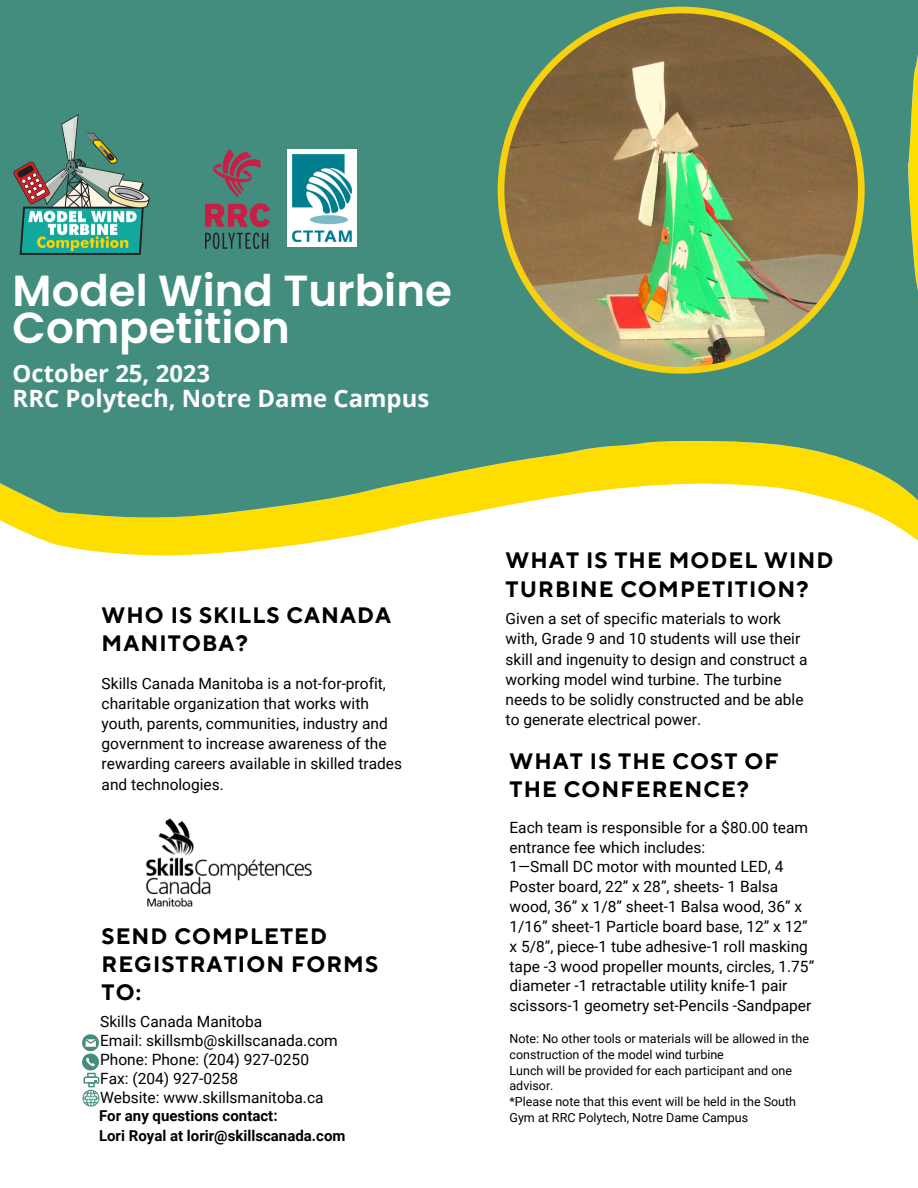
<style>
.page{position:relative;width:918px;height:1188px;background:#fff}
.page>*{position:absolute;margin:0;border:0;box-sizing:border-box;transform-origin:0 0}
.t1{font:600 43.5px "Poppins";color:#fff}
.t2{font:700 23.85px "Open Sans";color:#fff}
.t3{font:700 22.2px/28.2px "TT Norms Pro";letter-spacing:.05em;color:#000}
.t4{font:15.45px/20.1px "Roboto";color:#000}
.t5{font:700 15px "Roboto";color:#000}
.t6{font:12.45px/15.6px "Roboto";color:#000}
</style>
<div class="page">
<svg style="left:36px;top:537px;width:882px;height:19px"></svg>
<svg style="left:0;top:0;width:918px;height:537px;background:#629c78"></svg>
<svg style="left:498px;top:7px;width:367px;height:367px;background:#848c5d"></svg>
<img style="left:145px;top:818px;width:168px;height:89px">
<svg style="left:82px;top:1034px;width:17px;height:73px"></svg>
<img style="left:205px;top:149px;width:64px;height:99px">
<img style="left:287px;top:149px;width:70px;height:98px">
<img style="left:11px;top:113px;width:142px;height:146px">
<p class="t1" style="left:13px;top:261px;width:441px">Model Wind Turbine</p>
<p class="t1" style="left:13px;top:298px;width:279px">Competition</p>
<p class="t2" style="left:13px;top:356px;width:199px">October 25, 2023</p>
<p class="t2" style="left:13px;top:381px;width:418px">RRC Polytech, Notre Dame Campus</p>
<p class="t3" style="left:102px;top:602px;width:291px">WHO IS SKILLS CANADA<br>MANITOBA?</p>
<p class="t4" style="left:102px;top:674px;width:302px">Skills Canada Manitoba is a not-for-profit, charitable organization that works with youth, parents, communities, industry and government to increase awareness of the rewarding careers available in skilled trades and technologies.</p>
<p class="t3" style="left:102px;top:923px;width:278px">SEND COMPLETED<br>REGISTRATION FORMS</p>
<p class="t3" style="left:102px;top:979px;width:41px">TO:</p>
<p class="t4" style="left:100px;top:1011px;width:164px">Skills Canada Manitoba</p>
<p class="t4" style="left:100px;top:1031px;width:239px">Email: skillsmb@skillscanada.com</p>
<p class="t4" style="left:100px;top:1050px;width:210px">Phone: Phone: (204) 927-0250</p>
<p class="t4" style="left:100px;top:1069px;width:140px">Fax: (204) 927-0258</p>
<p class="t4" style="left:100px;top:1088px;width:225px">Website: www.skillsmanitoba.ca</p>
<p class="t5" style="left:99px;top:1107px;width:180px">For any questions contact:</p>
<p class="t5" style="left:99px;top:1127px;width:248px">Lori Royal at lorir@skillscanada.com</p>
<p class="t3" style="left:506px;top:547px;width:329px">WHAT IS THE MODEL WIND<br>TURBINE COMPETITION?</p>
<p class="t4" style="left:506px;top:609px;width:303px">Given a set of specific materials to work with, Grade 9 and 10 students will use their skill and ingenuity to design and construct a working model wind turbine. The turbine needs to be solidly constructed and be able to generate electrical power.</p>
<p class="t3" style="left:510px;top:748px;width:271px">WHAT IS THE COST OF<br>THE CONFERENCE?</p>
<p class="t4" style="left:510px;top:818px;width:300px">Each team is responsible for a $80.00 team entrance fee which includes:</p>
<p class="t4" style="left:510px;top:857px;width:306px">1—Small DC motor with mounted LED, 4<br>Poster board, 22” x 28”, sheets- 1 Balsa wood, 36” x 1/8” sheet-1 Balsa wood, 36” x 1/16” sheet-1 Particle board base, 12” x 12” x 5/8”, piece-1 tube adhesive-1 roll masking tape -3 wood propeller mounts, circles, 1.75” diameter -1 retractable utility knife-1 pair scissors-1 geometry set-Pencils -Sandpaper</p>
<p class="t6" style="left:510px;top:1031px;width:301px">Note: No other tools or materials will be allowed in the</p>
<p class="t6" style="left:510px;top:1047px;width:216px">construction of the model wind turbine</p>
<p class="t6" style="left:510px;top:1063px;width:284px">Lunch will be provided for each participant and one advisor.</p>
<p class="t6" style="left:510px;top:1094px;width:288px">*Please note that this event will be held in the South<br>Gym at RRC Polytech, Notre Dame Campus</p>
</div>
